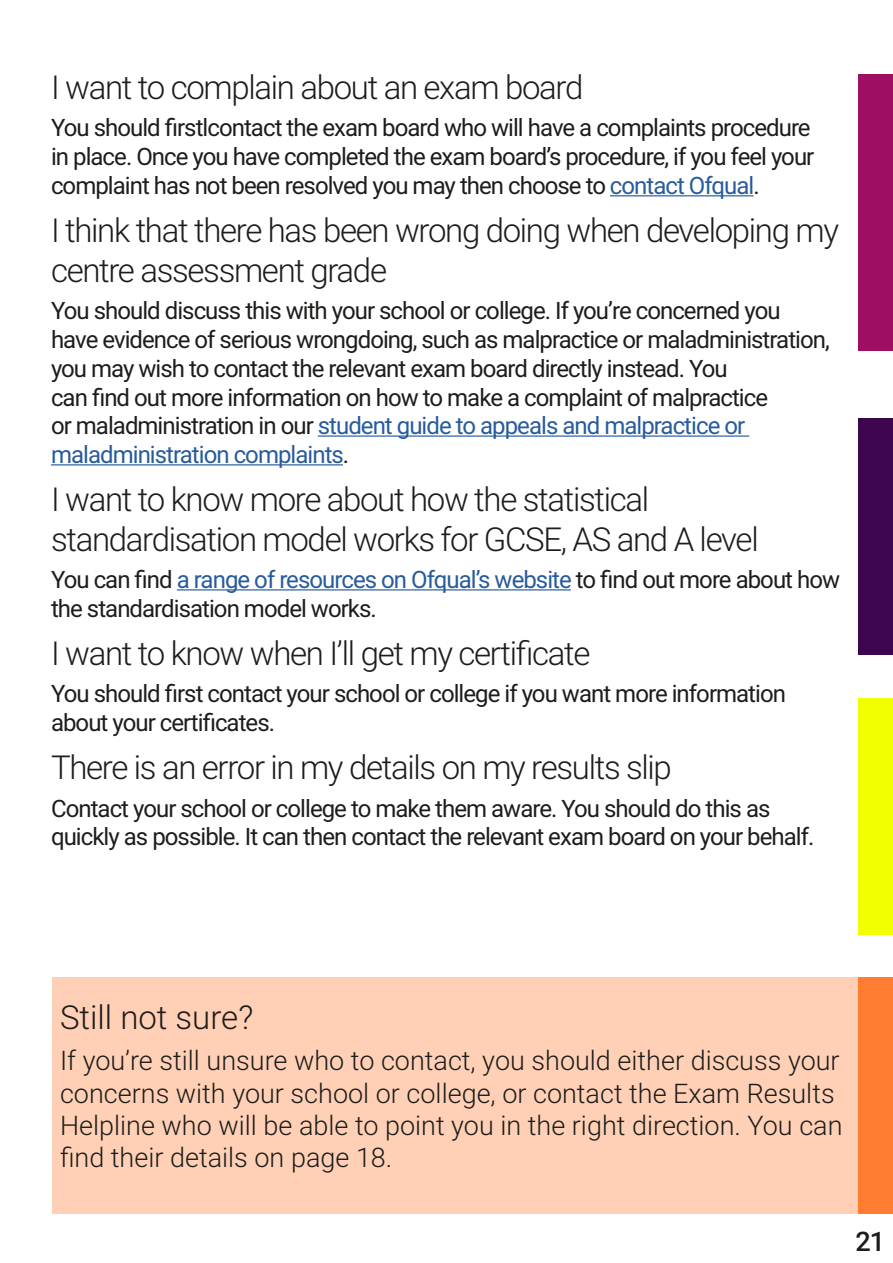
<style>
.page{position:relative;width:893px;height:1263px;background:#fff}
.page>*{position:absolute;margin:0;border:0;box-sizing:border-box;transform-origin:0 0}
.t1{font:33px/39.6px "Roboto Light 2";letter-spacing:-.04em;color:#1d1d1b}
.t2{font:300 33px "Roboto";letter-spacing:-.04em;color:#1d1d1b}
.t3{font:33px "Roboto Light 2";color:#1d1d1b}
.t4{font:27px/32.4px "Roboto Light 2";color:#1d1d1b}
.t5{font:500 27px "Roboto";color:#1d1d1b}
.t6{font:24px/28.8px "Roboto Regular 2";letter-spacing:-.04em;color:#1d1d1b}
.t7{font:24px/28.8px "Roboto Regular 2";letter-spacing:-.04em;color:#275b9c}
.t8{font:24px/28.8px "Roboto";letter-spacing:-.04em;color:#1d1d1b}
.s1{font-family:"Roboto"}
.s2{color:#275b9c}
.s3{font-family:"Roboto";color:#1d1d1b}
.s4{color:#1d1d1b}
.s5{font-family:"Roboto";font-weight:300}
</style>
<div class="page">
<div style="left:859px;top:977px;width:34px;height:237px;background:#ff7c30"></div>
<div style="left:859px;top:698px;width:34px;height:236px;background:#f2ff00"></div>
<div style="left:859px;top:74px;width:34px;height:277px;background:#9e0e62"></div>
<div style="left:859px;top:418px;width:34px;height:237px;background:#3e054f"></div>
<hr style="left:610px;top:195px;width:143px;height:1px;background:#275b9c">
<hr style="left:318px;top:435px;width:431px;height:2px;background:#275b9c">
<hr style="left:51px;top:464px;width:292px;height:1px;background:#275b9c">
<hr style="left:177px;top:589px;width:394px;height:1px;background:#275b9c">
<div style="left:52px;top:977px;width:807px;height:237px;background:#ffd0b5"></div>
<h2 class="t1" style="left:51px;top:66px;width:534px">I want to complain about an exam board</h2>
<p class="t6" style="left:51px;top:113px;width:765px"><span class="s1">You should firstlcontact the exam board who will have a complaints procedure </span>in place. Once you have completed the exam board’s procedure, if you feel your complaint has not been resolved you may then choose to <span class="s2">contact Ofqual</span>.</p>
<h2 class="t1" style="left:51px;top:209px;width:789px">I think that there has been wrong doing when developing my centre assessment grade</h2>
<p class="t6" style="left:51px;top:295px;width:780px">You should discuss this with your school or college. If you’re concerned you have evidence of serious wrongdoing, such as malpractice or maladministration, you may wish to contact the relevant exam board directly instead. You<br><span class="s1">can find out more information on how to make a complaint of malpractice<br></span>or maladministration in our <span class="s2">student guide to appeals and malpractice or maladministration complaints</span>.</p>
<h2 class="t1" style="left:51px;top:478px;width:709px">I want to know more about how the statistical standardisation model works for GCSE, AS and A level</h2>
<p class="t7" style="left:51px;top:564px;width:791px"><span class="s3">You can find</span> a range of resources on Ofqual’s website <span class="s3">to find out more about how </span><span class="s4">the standardisation model works.</span></p>
<h2 class="t2" style="left:51px;top:630px;width:541px">I want to know when I’ll get my certificate</h2>
<p class="t8" style="left:51px;top:678px;width:736px">You should first contact your school or college if you want more information about your certificates.</p>
<h2 class="t1" style="left:51px;top:746px;width:622px">There is an error in my details on my results slip</h2>
<p class="t6" style="left:51px;top:793px;width:765px">Contact your school or college to make them aware. You should do this as quickly as possible. It can then contact the relevant exam board on your behalf.</p>
<h2 class="t3" style="left:60px;top:994px;width:195px">Still not sure?</h2>
<p class="t4" style="left:60px;top:1043px;width:784px">If you’re still unsure who to contact, you should either discuss your concerns with your school or college, or contact the Exam Results Helpline who will be able to point you in the right direction. You can <span class="s5">find their details on</span> page 18.</p>
<p class="t5" style="left:855px;top:1222px;width:31px">21</p>
</div>
